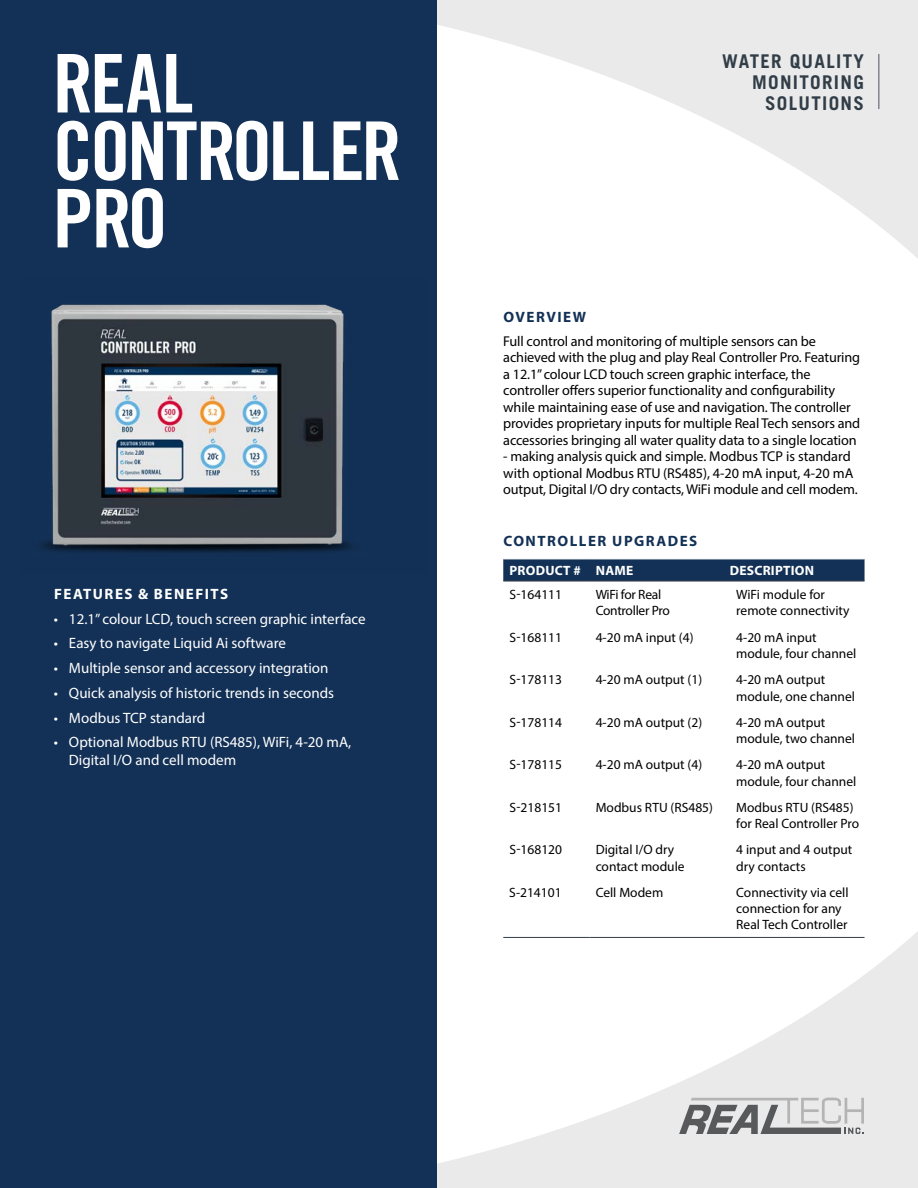
<style>
.page{position:relative;width:918px;height:1188px;background:#fff}
.page>*{position:absolute;margin:0;border:0;box-sizing:border-box;transform-origin:0 0}
.t1{font:81px/67.5px "Trade Gothic LT Std Bd Cn 20";letter-spacing:-.03em;color:#fff}
.t2{font:700 18.9px/21px "Trade Gothic LT Std";letter-spacing:.07em;color:#313e48;text-align:right}
.t3{font:15px/18px "Myriad Pro";color:#fff}
.t4{font:700 15px "Myriad Pro";letter-spacing:.1em;color:#133156}
.t5{font:700 15px "Myriad Pro";letter-spacing:.1em;color:#fff}
.t6{font:14.25px/16.5px "Myriad Pro";letter-spacing:-.01em;color:#000}
.t7{font:13.5px/16.2px "Myriad Pro";color:#000}
.t8{font:13.5px/16.2px "Myriad Pro";letter-spacing:-.02em;color:#000}
.t9{font:700 13.5px "Myriad Pro";letter-spacing:.02em;color:#fff}
</style>
<div class="page">
<svg style="left:436px;top:918px;width:482px;height:270px"></svg>
<svg style="left:436px;top:0;width:482px;height:269px"></svg>
<div style="left:0;top:0;width:436px;height:1188px;background:#133156"></div>
<svg style="left:679px;top:1098px;width:185px;height:36px;background:#b4b4b5"></svg>
<hr style="left:878px;top:54px;width:2px;height:55px;background:#83858d">
<img style="left:42px;top:304px;width:310px;height:249px">
<div style="left:503px;top:560px;width:362px;height:21px;background:#133156"></div>
<hr style="left:503px;top:581px;width:87px;height:1px;background:#3a434a">
<hr style="left:590px;top:581px;width:126px;height:1px;background:#3a434a">
<hr style="left:716px;top:581px;width:149px;height:1px;background:#3a434a">
<hr style="left:503px;top:937px;width:87px;height:1px;background:#313e48">
<hr style="left:590px;top:937px;width:126px;height:1px;background:#313e48">
<hr style="left:716px;top:937px;width:149px;height:1px;background:#313e48">
<h1 class="t1" style="left:53px;top:49px;width:351px">REAL<br>CONTROLLER<br>PRO</h1>
<p class="t5" style="left:54px;top:584px;width:176px">FEATURES &amp; BENEFITS</p>
<p class="t3" style="left:54px;top:609px;width:313px">• 12.1” colour LCD, touch screen graphic interface</p>
<p class="t3" style="left:54px;top:634px;width:233px">• Easy to navigate Liquid Ai software</p>
<p class="t3" style="left:54px;top:659px;width:276px">• Multiple sensor and accessory integration</p>
<p class="t3" style="left:54px;top:684px;width:282px">• Quick analysis of historic trends in seconds</p>
<p class="t3" style="left:54px;top:708px;width:153px">• Modbus TCP standard</p>
<p class="t3" style="left:69px;top:733px;width:284px;text-indent:-15px">• Optional Modbus RTU (RS485), WiFi, 4-20 mA,<br>Digital I/O and cell modem</p>
<h2 class="t2" style="left:722px;top:50px;width:143px">WATER QUALITY<br>MONITORING<br>SOLUTIONS</h2>
<p class="t4" style="left:503px;top:307px;width:84px">OVERVIEW</p>
<p class="t6" style="left:503px;top:332px;width:358px">Full control and monitoring of multiple sensors can be achieved with the plug and play Real Controller Pro. Featuring a 12.1” colour LCD touch screen graphic interface, the controller offers superior functionality and configurability while maintaining ease of use and navigation. The controller provides proprietary inputs for multiple Real Tech sensors and accessories bringing all water quality data to a single location</p>
<p class="t6" style="left:503px;top:448px;width:356px">- making analysis quick and simple. Modbus TCP is standard with optional Modbus RTU (RS485), 4-20 mA input, 4-20 mA output, Digital I/O dry contacts, WiFi module and cell modem.</p>
<p class="t4" style="left:503px;top:531px;width:195px">CONTROLLER UPGRADES</p>
<p class="t9" style="left:509px;top:562px;width:126px">PRODUCT # NAME</p>
<p class="t9" style="left:730px;top:562px;width:86px">DESCRIPTION</p>
<p class="t7" style="left:509px;top:586px;width:54px">S-164111</p>
<p class="t8" style="left:596px;top:586px;width:76px">WiFi for Real<br>Controller Pro</p>
<p class="t7" style="left:736px;top:586px;width:115px">WiFi module for remote connectivity</p>
<p class="t7" style="left:509px;top:629px;width:54px">S-168111</p>
<p class="t7" style="left:596px;top:629px;width:99px">4-20 mA input (4)</p>
<p class="t7" style="left:736px;top:629px;width:122px">4-20 mA input module, four channel</p>
<p class="t7" style="left:509px;top:671px;width:54px">S-178113</p>
<p class="t7" style="left:596px;top:671px;width:108px">4-20 mA output (1)</p>
<p class="t7" style="left:736px;top:671px;width:120px">4-20 mA output module, one channel</p>
<p class="t7" style="left:509px;top:714px;width:54px">S-178114</p>
<p class="t7" style="left:596px;top:714px;width:108px">4-20 mA output (2)</p>
<p class="t7" style="left:736px;top:714px;width:120px">4-20 mA output module, two channel</p>
<p class="t7" style="left:509px;top:757px;width:54px">S-178115</p>
<p class="t7" style="left:596px;top:757px;width:108px">4-20 mA output (4)</p>
<p class="t7" style="left:736px;top:757px;width:122px">4-20 mA output module, four channel</p>
<p class="t7" style="left:509px;top:799px;width:54px">S-218151</p>
<p class="t7" style="left:596px;top:799px;width:119px">Modbus RTU (RS485)</p>
<p class="t7" style="left:736px;top:799px;width:124px">Modbus RTU (RS485) for Real Controller Pro</p>
<p class="t7" style="left:509px;top:842px;width:54px">S-168120</p>
<p class="t7" style="left:596px;top:842px;width:91px">Digital I/O dry contact module</p>
<p class="t7" style="left:736px;top:842px;width:118px">4 input and 4 output dry contacts</p>
<p class="t7" style="left:509px;top:884px;width:54px">S-214101</p>
<p class="t7" style="left:596px;top:884px;width:69px">Cell Modem</p>
<p class="t7" style="left:736px;top:884px;width:114px">Connectivity via cell connection for any<br>Real Tech Controller</p>
</div>
